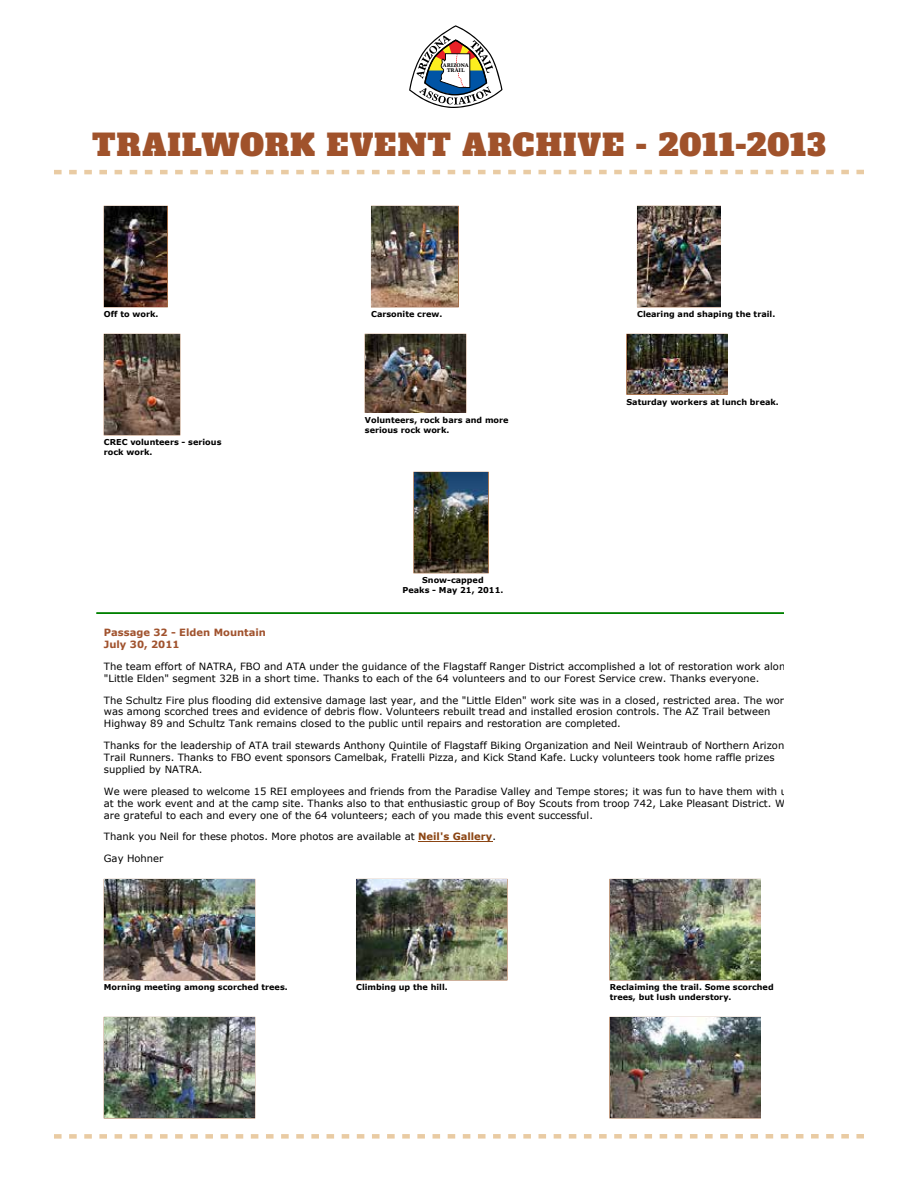
<style>
.page{position:relative;width:918px;height:1188px;background:#fff}
.page>*{position:absolute;margin:0;border:0;box-sizing:border-box;transform-origin:0 0}
.t1{font:30px "Alfa Slab One";letter-spacing:.04em;color:#a0522b}
.t2{font:10.05px/11.9px "Verdana";color:#000}
.t3{font:700 10.05px/11.9px "Verdana";color:#a0522d}
.t4{font:700 8.1px/10.1px "Verdana";color:#000}
.t5{font:700 5.1px/5.1px "Marion";color:#000;text-align:center}
.s1{font-weight:700;color:#8b4513}
</style>
<div class="page">
<svg style="left:409px;top:25px;width:94px;height:83px"></svg>
<svg style="left:54px;top:170px;width:810px;height:4px"></svg>
<svg style="left:54px;top:1134px;width:810px;height:5px"></svg>
<svg style="left:96px;top:612px;width:688px;height:2px"></svg>
<div style="left:104px;top:206px;width:64px;height:101px;border:1px solid #8b4513"></div>
<img style="left:105px;top:207px;width:62px;height:100px">
<div style="left:371px;top:206px;width:88px;height:101px;border:1px solid #8b4513"></div>
<img style="left:372px;top:207px;width:86px;height:100px">
<div style="left:637px;top:206px;width:84px;height:101px;border:1px solid #8b4513"></div>
<img style="left:638px;top:207px;width:82px;height:100px">
<div style="left:104px;top:334px;width:76px;height:101px;border:1px solid #8b4513"></div>
<img style="left:105px;top:335px;width:74px;height:100px">
<div style="left:365px;top:334px;width:101px;height:79px;border:1px solid #8b4513"></div>
<img style="left:366px;top:335px;width:99px;height:77px">
<img style="left:627px;top:335px;width:100px;height:59px">
<img style="left:414px;top:473px;width:74px;height:100px">
<hr style="left:418px;top:841px;width:74px;height:1px;background:#8b4513">
<img style="left:105px;top:880px;width:149px;height:100px">
<img style="left:357px;top:880px;width:150px;height:100px">
<img style="left:610px;top:880px;width:150px;height:100px">
<img style="left:105px;top:1018px;width:149px;height:100px">
<img style="left:610px;top:1018px;width:150px;height:100px">
<p class="t5" style="left:443px;top:63px;width:27px">ARIZONA<br>TRAIL</p>
<h1 class="t1" style="left:92px;top:125px;width:735px">TRAILWORK EVENT ARCHIVE - 2011-2013</h1>
<p class="t4" style="left:104px;top:309px;width:56px">Off to work.</p>
<p class="t4" style="left:371px;top:309px;width:73px">Carsonite crew.</p>
<p class="t4" style="left:637px;top:309px;width:140px">Clearing and shaping the trail.</p>
<p class="t4" style="left:104px;top:437px;width:119px">CREC volunteers - serious rock work.</p>
<p class="t4" style="left:365px;top:415px;width:145px">Volunteers, rock bars and more serious rock work.</p>
<p class="t4" style="left:403px;top:575px;width:102px;text-align:center">Snow-capped<br>Peaks - May 21, 2011.</p>
<p class="t4" style="left:627px;top:397px;width:154px">Saturday workers at lunch break.</p>
<p class="t3" style="left:104px;top:627px;width:164px">Passage 32 - Elden Mountain<br>July 30, 2011</p>
<p class="t2" style="left:104px;top:660px;width:683px">The team effort of NATRA, FBO and ATA under the guidance of the Flagstaff Ranger District accomplished a lot of restoration work alon "Little Elden" segment 32B in a short time. Thanks to each of the 64 volunteers and to our Forest Service crew. Thanks everyone.</p>
<p class="t2" style="left:104px;top:694px;width:682px">The Schultz Fire plus flooding did extensive damage last year, and the "Little Elden" work site was in a closed, restricted area. The wor was among scorched trees and evidence of debris flow. Volunteers rebuilt tread and installed erosion controls. The AZ Trail between<br>Highway 89 and Schultz Tank remains closed to the public until repairs and restoration are completed.</p>
<p class="t2" style="left:104px;top:740px;width:682px">Thanks for the leadership of ATA trail stewards Anthony Quintile of Flagstaff Biking Organization and Neil Weintraub of Northern Arizon<br>Trail Runners. Thanks to FBO event sponsors Camelbak, Fratelli Pizza, and Kick Stand Kafe. Lucky volunteers took home raffle prizes supplied by NATRA.</p>
<p class="t2" style="left:104px;top:785px;width:685px">We were pleased to welcome 15 REI employees and friends from the Paradise Valley and Tempe stores; it was fun to have them with u at the work event and at the camp site. Thanks also to that enthusiastic group of Boy Scouts from troop 742, Lake Pleasant District. W are grateful to each and every one of the 64 volunteers; each of you made this event successful.</p>
<p class="t2" style="left:104px;top:826px;width:394px;line-height:21.9px">Thank you Neil for these photos. More photos are available at <span class="s1">Neil's Gallery</span>.<br>Gay Hohner</p>
<p class="t4" style="left:104px;top:982px;width:185px">Morning meeting among scorched trees.</p>
<p class="t4" style="left:356px;top:982px;width:93px">Climbing up the hill.</p>
<p class="t4" style="left:610px;top:982px;width:166px">Reclaiming the trail. Some scorched trees, but lush understory.</p>
</div>
